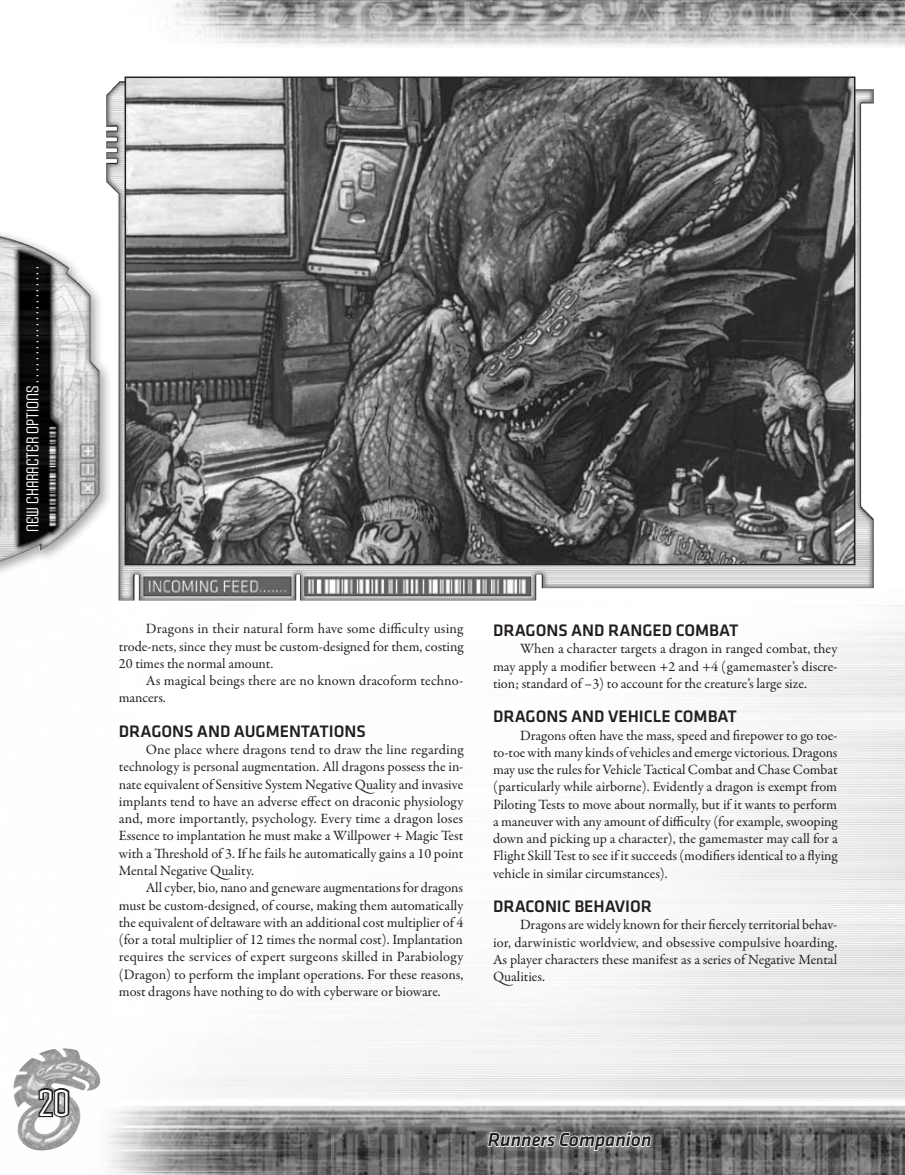
<style>
.page{position:relative;width:905px;height:1175px;background:#fff}
.page>*{position:absolute;margin:0;border:0;box-sizing:border-box;transform-origin:0 0}
.t1{font:condensed 36px "Armada";color:#fff}
.t2{font:italic 500 19.5px "Klavika";color:#231f20}
.t3{font:500 17.25px "Klavika";color:#231f20}
.t4{font:condensed 16.5px "Armada";color:#fff}
.t5{font:14.25px/17.2px "Garamond Premr Pro";color:#231f20;text-align:justify}
</style>
<div class="page">
<img style="left:14px;top:548px;width:890px;height:626px">
<img style="left:174px;top:0;width:730px;height:47px">
<div style="left:480px;top:1124px;width:272px;height:50px;background:#fff;opacity:.71"></div>
<svg style="left:486px;top:1119px;width:166px;height:42px;background:#8c8c8c"></svg>
<div style="left:0;top:225px;width:126px;height:398px;background:#231f20;opacity:.4"></div>
<img style="left:0;top:236px;width:99px;height:325px">
<img style="left:13px;top:1048px;width:53px;height:41px">
<svg style="left:37px;top:1086px;width:35px;height:32px"></svg>
<img style="left:106px;top:81px;width:767px;height:519px">
<img style="left:127px;top:79px;width:725px;height:483px">
<div style="left:124px;top:76px;width:731px;height:489px;border:2px solid #231f20"></div>
<p class="t4" style="left:24px;top:532px;width:268px;rotate:-90deg">new character options . . . . . . . . . . . . . . . . . . . . .</p>
<h1 class="t1" style="left:38px;top:1083px;width:33px">20</h1>
<p class="t5" style="left:119px;top:620px;width:346px;text-indent:27px">Dragons in their natural form have some difficulty using trode-nets, since they must be custom-designed for them, costing 20 times the normal amount.</p>
<p class="t5" style="left:119px;top:672px;width:346px;text-indent:27px">As magical beings there are no known dracoform techno&shy;mancers.</p>
<p class="t3" style="left:119px;top:722px;width:22px">DRAGONS</p>
<p class="t3" style="left:197px;top:722px;width:12px">AND</p>
<p class="t3" style="left:234px;top:722px;width:133px">AUGMENTATIONS</p>
<p class="t5" style="left:119px;top:741px;width:346px;text-indent:27px">One place where dragons tend to draw the line regarding technology is personal augmentation. All dragons possess the in&shy;nate equivalent of Sensitive System Negative Quality and invasive implants tend to have an adverse effect on draconic physiology and, more importantly, psychology. Every time a dragon loses Essence to implantation he must make a Willpower + Magic Test with a Threshold of 3. If he fails he automatically gains a 10 point Mental Negative Quality.</p>
<p class="t5" style="left:119px;top:879px;width:346px;text-indent:27px">All cyber, bio, nano and geneware augmentations for dragons must be custom-designed, of course, making them automatically the equivalent of deltaware with an additional cost multiplier of 4 (for a total multiplier of 12 times the normal cost). Implantation requires the services of expert surgeons skilled in Parabiology (Dragon) to perform the implant operations. For these reasons, most dragons have nothing to do with cyberware or bioware.</p>
<p class="t3" style="left:493px;top:621px;width:22px">DRAGONS</p>
<p class="t3" style="left:571px;top:621px;width:12px">AND</p>
<p class="t3" style="left:608px;top:621px;width:23px">RANGED</p>
<p class="t3" style="left:675px;top:621px;width:44px">COMBAT</p>
<p class="t5" style="left:493px;top:640px;width:346px;text-indent:27px">When a character targets a dragon in ranged combat, they may apply a modifier between +2 and +4 (gamemaster’s discre&shy;tion; standard of –3) to account for the creature’s large size.</p>
<p class="t3" style="left:493px;top:707px;width:22px">DRAGONS</p>
<p class="t3" style="left:571px;top:707px;width:12px">AND</p>
<p class="t3" style="left:608px;top:707px;width:110px">VEHICLE COMBAT</p>
<p class="t5" style="left:493px;top:726px;width:346px;text-indent:27px">Dragons often have the mass, speed and firepower to go toe&shy;to-toe with many kinds of vehicles and emerge victorious. Dragons may use the rules for Vehicle Tactical Combat and Chase Combat (particularly while airborne). Evidently a dragon is exempt from Piloting Tests to move about normally, but if it wants to perform a maneuver with any amount of difficulty (for example, swooping down and picking up a character), the gamemaster may call for a Flight Skill Test to see if it succeeds (modifiers identical to a flying vehicle in similar circumstances).</p>
<p class="t3" style="left:493px;top:897px;width:102px">DRACONIC BEHAVIOR</p>
<p class="t5" style="left:493px;top:916px;width:346px;text-indent:27px">Dragons are widely known for their fiercely territorial behav&shy;ior, darwinistic worldview, and obsessive compulsive hoarding.<br>As player characters these manifest as a series of Negative Mental Qualities.</p>
<h2 class="t2" style="left:488px;top:1128px;width:165px">Runners Companion</h2>
</div>
